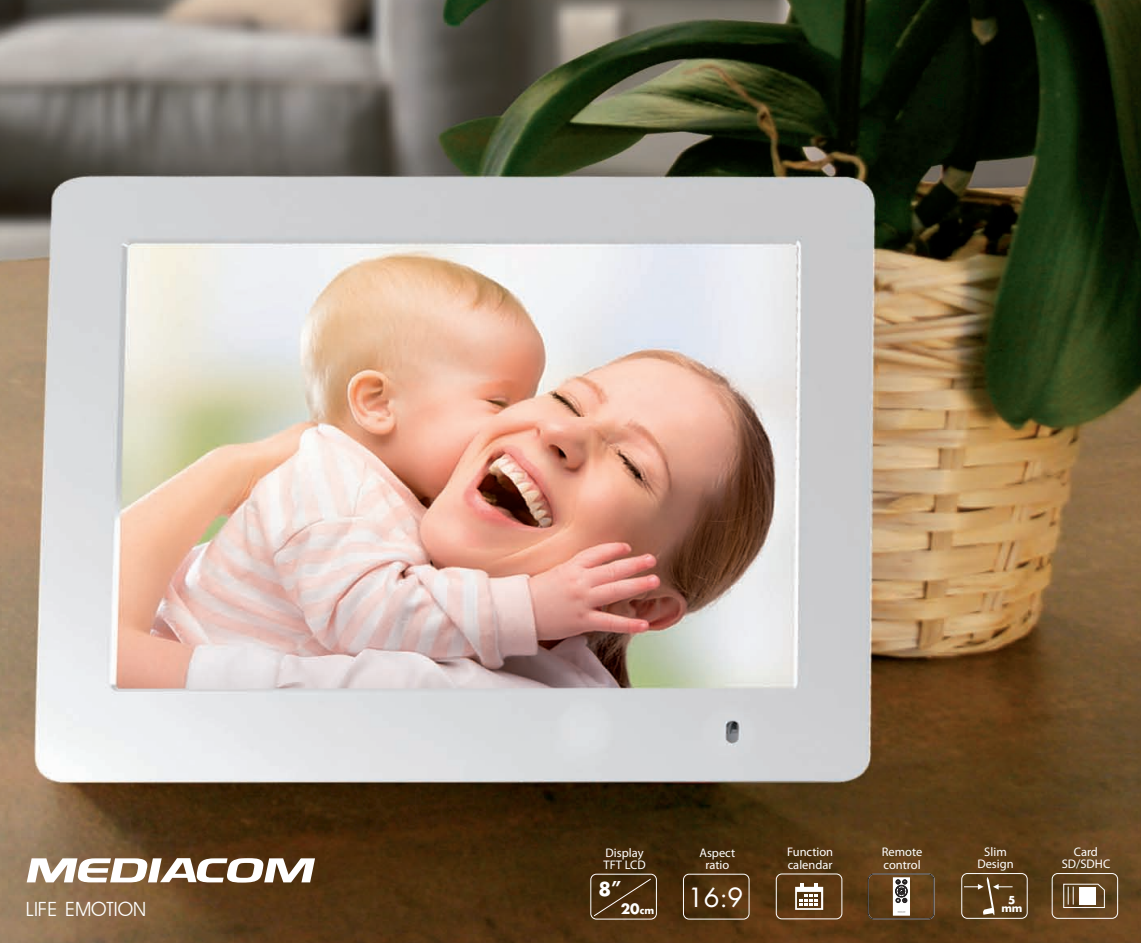
<style>
.page{position:relative;width:1141px;height:943px;background:#fff}
.page>*{position:absolute;margin:0;border:0;box-sizing:border-box;transform-origin:0 0}
.t1{font:25.72px "Futura";color:#fff}
.t2{font:19.6px "Avant Garde IT Cby BT";color:#fff}
.t3{font:700 18.55px "Futura";color:#fff}
.t4{font:700 13.83px "Futura";color:#fff}
.t5{font:12.42px/12.4px "Myriad Pro";color:#fff;text-align:center}
.t6{font:700 10.67px/8px "Futura";color:#fff;text-align:center}
.s1{font-size:15.92px}
.s2{font-size:9.97px}
</style>
<div class="page">
<img style="left:0;top:0;width:1141px;height:943px">
<svg style="left:27px;top:858px;width:288px;height:24px"></svg>
<div style="left:961px;top:873px;width:67px;height:45px;border:1px solid #fff;border-radius:6px"></div>
<svg style="left:964px;top:877px;width:49px;height:38px;background:#684d2a"></svg>
<svg style="left:1063px;top:883px;width:42px;height:25px"></svg>
<div style="left:1080px;top:887px;width:16px;height:17px;background:#fff"></div>
<div style="left:1052px;top:873px;width:66px;height:45px;border:1px solid #fff;border-radius:6px"></div>
<div style="left:590px;top:873px;width:67px;height:46px;border:1px solid #fff;border-radius:6px"></div>
<svg style="left:593px;top:877px;width:59px;height:40px;background:#4b3011"></svg>
<div style="left:683px;top:873px;width:66px;height:46px;border:1px solid #fff;border-radius:6px"></div>
<div style="left:776px;top:873px;width:66px;height:46px;border:1px solid #fff;border-radius:6px"></div>
<div style="left:868px;top:873px;width:66px;height:46px;border:1px solid #fff;border-radius:6px"></div>
<svg style="left:795px;top:883px;width:28px;height:26px"></svg>
<div style="left:868px;top:874px;width:66px;height:44px;border:1px solid #231f20;border-radius:6px"></div>
<svg style="left:893px;top:877px;width:17px;height:38px"></svg>
<div style="left:895px;top:885px;width:12px;height:12px;border:1px solid #231f20;border-radius:50%"></div>
<svg style="left:896px;top:879px;width:11px;height:23px"></svg>
<h2 class="t2" style="left:26px;top:897px;width:122px">LIFE EMOTION</h2>
<p class="t5" style="left:604px;top:846px;width:44px;text-align:left">Display<br>TFT LCD</p>
<h3 class="t3" style="left:598px;top:875px;width:24px">8<span class="s1">”</span></h3>
<p class="t4" style="left:621px;top:898px;width:35px">20<span class="s2">cm</span></p>
<p class="t5" style="left:699px;top:846px;width:37px">Aspect ratio</p>
<h1 class="t1" style="left:688px;top:879px;width:57px">16:9</h1>
<p class="t5" style="left:787px;top:846px;width:47px;text-align:left">Function calendar</p>
<p class="t5" style="left:882px;top:846px;width:42px;text-align:left">Remote control</p>
<p class="t5" style="left:977px;top:845px;width:38px">Slim<br>Design</p>
<p class="t6" style="left:1001px;top:895px;width:23px">5 mm</p>
<p class="t5" style="left:1062px;top:845px;width:50px">Card<br>SD/SDHC</p>
</div>
